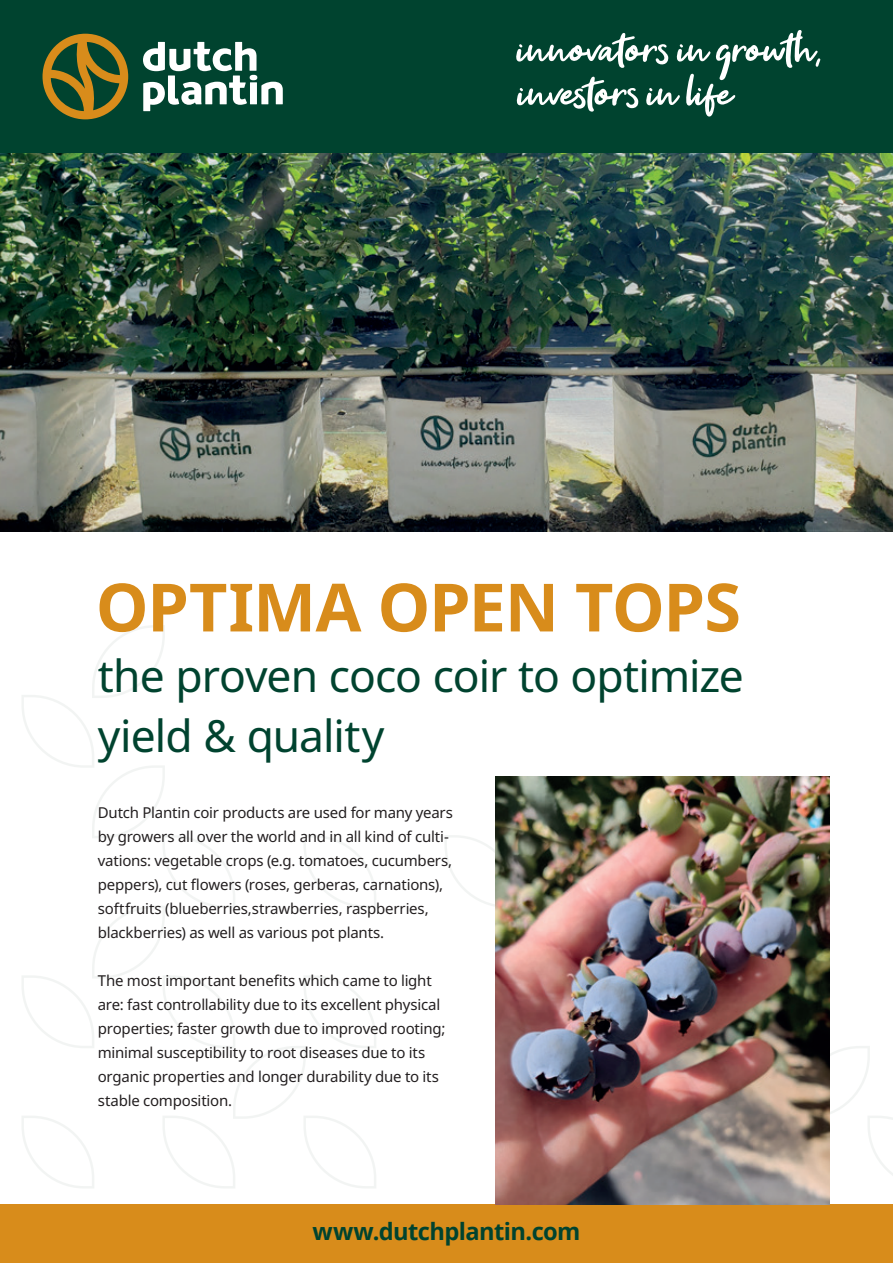
<style>
.page{position:relative;width:893px;height:1263px;background:#fff}
.page>*{position:absolute;margin:0;border:0;box-sizing:border-box;transform-origin:0 0}
.t1{font:700 66.6px "Noto Sans";letter-spacing:-.015em;color:#d88c1b}
.t2{font:44.4px/60.3px "Noto Sans";letter-spacing:-.02em;color:#00432f}
.t3{font:700 23.7px "Noto Sans";letter-spacing:-.025em;color:#00432f}
.t4{font:15px/24px "Noto Sans";letter-spacing:-.015em;color:#231f20}
</style>
<div class="page">
<svg style="left:22px;top:625px;width:354px;height:563px"></svg>
<svg style="left:445px;top:835px;width:448px;height:353px"></svg>
<div style="left:0;top:0;width:893px;height:153px;background:#00432f"></div>
<svg style="left:143px;top:42px;width:140px;height:69px"></svg>
<svg style="left:43px;top:34px;width:85px;height:85px"></svg>
<div style="left:0;top:1204px;width:893px;height:59px;background:#d88c1b"></div>
<svg style="left:516px;top:30px;width:304px;height:87px"></svg>
<img style="left:0;top:153px;width:893px;height:378px">
<img style="left:495px;top:777px;width:334px;height:427px">
<h1 class="t1" style="left:96px;top:560px;width:647px">OPTIMA OPEN TOPS</h1>
<h2 class="t2" style="left:98px;top:647px;width:648px">the proven coco coir to optimize yield &amp; quality</h2>
<p class="t4" style="left:98px;top:800px;width:357px">Dutch Plantin coir products are used for many years by growers all over the world and in all kind of culti&shy;vations: vegetable crops (e.g. tomatoes, cucumbers, peppers), cut flowers (roses, gerberas, carnations), softfruits (blueberries,strawberries, raspberries, blackberries) as well as various pot plants.</p>
<p class="t4" style="left:98px;top:968px;width:349px">The most important benefits which came to light are: fast controllability due to its excellent physical properties; faster growth due to improved rooting; minimal susceptibility to root diseases due to its organic properties and longer durability due to its stable composition.</p>
<h3 class="t3" style="left:312px;top:1215px;width:270px">www.dutchplantin.com</h3>
</div>
